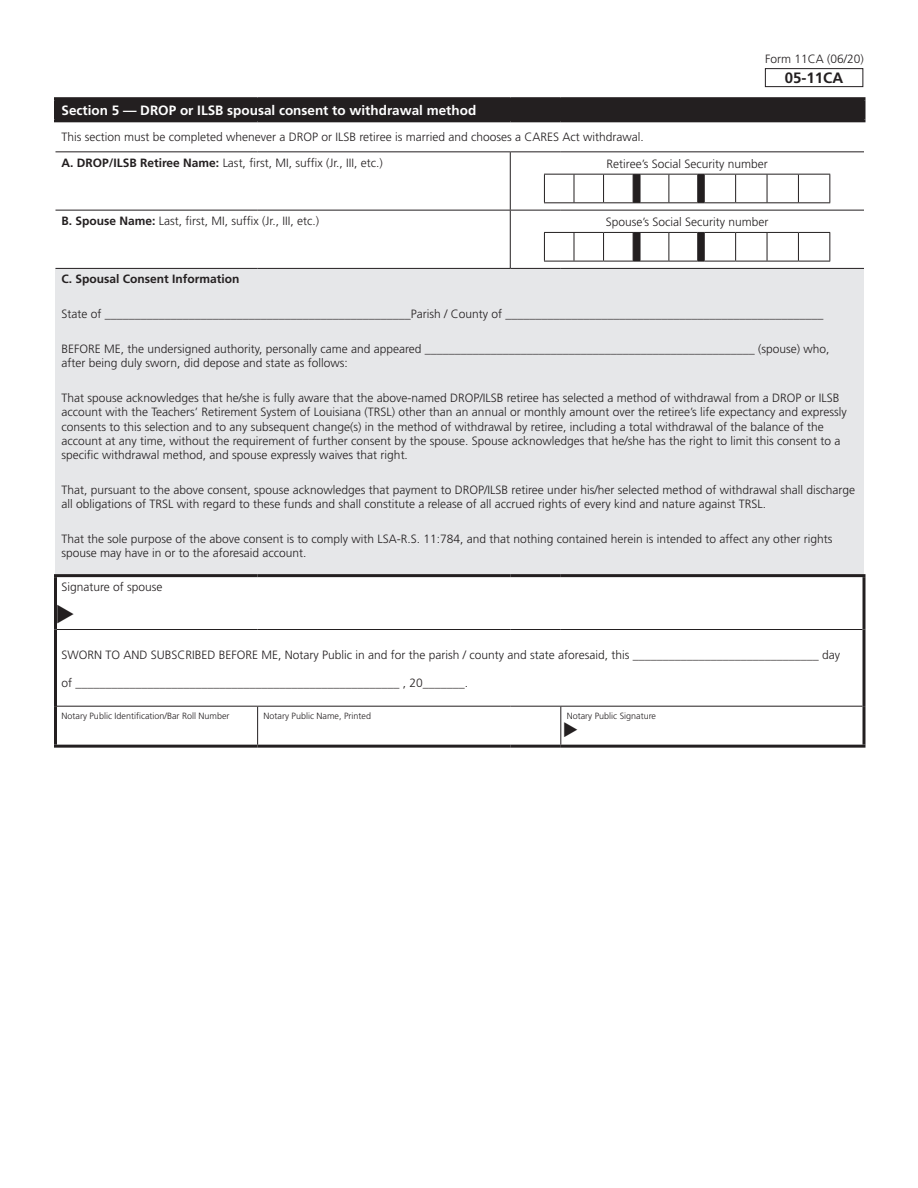
<style>
.page{position:relative;width:918px;height:1188px;background:#fff}
.page>*{position:absolute;margin:0;border:0;box-sizing:border-box;transform-origin:0 0}
.t1{font:700 15px "Frutiger";color:#231f20}
.t2{font:700 13.5px "Frutiger";color:#fff}
.t3{font:300 12px/14.4px "Frutiger";color:#231f20}
.t4{font:700 12px "Frutiger";color:#231f20}
.t5{font:300 9px "Frutiger";color:#231f20}
.s1{font-weight:700}
</style>
<div class="page">
<div style="left:56px;top:99px;width:808px;height:22px;background:#231f20"></div>
<div style="left:56px;top:268px;width:808px;height:308px;background:#e6e7e9"></div>
<hr style="left:57px;top:706px;width:201px;height:1px;background:#231f20">
<hr style="left:258px;top:706px;width:252px;height:1px;background:#231f20">
<hr style="left:257px;top:707px;width:1px;height:38px;background:#231f20">
<hr style="left:510px;top:706px;width:51px;height:1px;background:#231f20">
<hr style="left:561px;top:706px;width:301px;height:1px;background:#231f20">
<hr style="left:560px;top:707px;width:1px;height:38px;background:#231f20">
<hr style="left:57px;top:629px;width:201px;height:1px;background:#231f20">
<hr style="left:258px;top:629px;width:252px;height:1px;background:#231f20">
<hr style="left:510px;top:629px;width:51px;height:1px;background:#231f20">
<hr style="left:561px;top:629px;width:301px;height:1px;background:#231f20">
<hr style="left:510px;top:152px;width:1px;height:58px;background:#231f20">
<hr style="left:56px;top:210px;width:202px;height:1px;background:#231f20">
<hr style="left:258px;top:210px;width:252px;height:1px;background:#231f20">
<hr style="left:510px;top:210px;width:51px;height:1px;background:#231f20">
<hr style="left:510px;top:211px;width:1px;height:57px;background:#231f20">
<hr style="left:561px;top:210px;width:303px;height:1px;background:#231f20">
<hr style="left:56px;top:151px;width:202px;height:1px;background:#231f20">
<hr style="left:258px;top:151px;width:252px;height:1px;background:#231f20">
<hr style="left:510px;top:151px;width:51px;height:1px;background:#231f20">
<hr style="left:561px;top:151px;width:303px;height:1px;background:#231f20">
<hr style="left:54px;top:97px;width:204px;height:3px;background:#231f20">
<hr style="left:54px;top:100px;width:3px;height:19px;background:#231f20">
<hr style="left:258px;top:97px;width:252px;height:3px;background:#231f20">
<hr style="left:510px;top:97px;width:51px;height:3px;background:#231f20">
<hr style="left:561px;top:97px;width:305px;height:3px;background:#231f20">
<svg style="left:864px;top:100px;width:2px;height:19px"></svg>
<hr style="left:54px;top:119px;width:204px;height:3px;background:#231f20">
<hr style="left:258px;top:119px;width:252px;height:3px;background:#231f20">
<hr style="left:510px;top:119px;width:51px;height:3px;background:#231f20">
<hr style="left:561px;top:119px;width:305px;height:3px;background:#231f20">
<hr style="left:54px;top:574px;width:204px;height:3px;background:#231f20">
<hr style="left:54px;top:577px;width:3px;height:53px;background:#231f20">
<hr style="left:258px;top:574px;width:252px;height:3px;background:#231f20">
<hr style="left:510px;top:574px;width:51px;height:3px;background:#231f20">
<hr style="left:561px;top:574px;width:305px;height:3px;background:#231f20">
<svg style="left:862px;top:577px;width:4px;height:53px"></svg>
<hr style="left:54px;top:630px;width:3px;height:76px;background:#231f20">
<svg style="left:862px;top:630px;width:4px;height:76px"></svg>
<hr style="left:54px;top:706px;width:3px;height:39px;background:#231f20">
<svg style="left:862px;top:706px;width:4px;height:39px"></svg>
<hr style="left:54px;top:745px;width:204px;height:3px;background:#231f20">
<hr style="left:258px;top:745px;width:252px;height:3px;background:#231f20">
<hr style="left:510px;top:745px;width:51px;height:3px;background:#231f20">
<hr style="left:561px;top:745px;width:305px;height:3px;background:#231f20">
<hr style="left:56px;top:268px;width:202px;height:1px;background:#231f20">
<hr style="left:258px;top:268px;width:252px;height:1px;background:#231f20">
<hr style="left:510px;top:268px;width:51px;height:1px;background:#231f20">
<hr style="left:561px;top:268px;width:303px;height:1px;background:#231f20">
<hr style="left:544px;top:174px;width:30px;height:1px;background:#231f20">
<svg style="left:544px;top:175px;width:1px;height:27px"></svg>
<hr style="left:574px;top:174px;width:30px;height:1px;background:#231f20">
<svg style="left:574px;top:175px;width:1px;height:27px"></svg>
<hr style="left:704px;top:174px;width:32px;height:1px;background:#231f20">
<hr style="left:736px;top:174px;width:31px;height:1px;background:#231f20">
<svg style="left:735px;top:175px;width:1px;height:27px"></svg>
<hr style="left:767px;top:174px;width:31px;height:1px;background:#231f20">
<svg style="left:767px;top:175px;width:1px;height:27px"></svg>
<hr style="left:798px;top:174px;width:32px;height:1px;background:#231f20">
<svg style="left:798px;top:175px;width:1px;height:27px"></svg>
<svg style="left:829px;top:175px;width:1px;height:27px"></svg>
<hr style="left:544px;top:202px;width:30px;height:1px;background:#231f20">
<hr style="left:574px;top:202px;width:30px;height:1px;background:#231f20">
<svg style="left:603px;top:174px;width:102px;height:29px"></svg>
<hr style="left:704px;top:202px;width:32px;height:1px;background:#231f20">
<hr style="left:736px;top:202px;width:31px;height:1px;background:#231f20">
<hr style="left:767px;top:202px;width:31px;height:1px;background:#231f20">
<hr style="left:798px;top:202px;width:32px;height:1px;background:#231f20">
<hr style="left:544px;top:232px;width:30px;height:1px;background:#231f20">
<svg style="left:544px;top:233px;width:1px;height:28px"></svg>
<hr style="left:574px;top:232px;width:30px;height:1px;background:#231f20">
<svg style="left:574px;top:233px;width:1px;height:28px"></svg>
<hr style="left:704px;top:232px;width:32px;height:1px;background:#231f20">
<hr style="left:736px;top:232px;width:31px;height:1px;background:#231f20">
<svg style="left:735px;top:233px;width:1px;height:28px"></svg>
<hr style="left:767px;top:232px;width:31px;height:1px;background:#231f20">
<svg style="left:767px;top:233px;width:1px;height:28px"></svg>
<hr style="left:798px;top:232px;width:32px;height:1px;background:#231f20">
<svg style="left:798px;top:233px;width:1px;height:28px"></svg>
<svg style="left:829px;top:233px;width:1px;height:28px"></svg>
<hr style="left:544px;top:261px;width:30px;height:1px;background:#231f20">
<hr style="left:574px;top:261px;width:30px;height:1px;background:#231f20">
<svg style="left:603px;top:232px;width:102px;height:30px"></svg>
<hr style="left:704px;top:261px;width:32px;height:1px;background:#231f20">
<hr style="left:736px;top:261px;width:31px;height:1px;background:#231f20">
<hr style="left:767px;top:261px;width:31px;height:1px;background:#231f20">
<hr style="left:798px;top:261px;width:32px;height:1px;background:#231f20">
<div style="left:765px;top:68px;width:98px;height:19px;border:1px solid #231f20"></div>
<p class="t3" style="left:765px;top:52px;width:100px">Form 11CA (06/20)</p>
<p class="t1" style="left:785px;top:69px;width:60px">05-11CA</p>
<p class="t2" style="left:62px;top:102px;width:416px">Section 5 — DROP or ILSB spousal consent to withdrawal method</p>
<p class="t3" style="left:62px;top:130px;width:584px">This section must be completed whenever a DROP or ILSB retiree is married and chooses a CARES Act withdrawal.</p>
<p class="t3" style="left:62px;top:156px;width:323px"><span class="s1">A. DROP/ILSB Retiree Name:</span> Last, first, MI, suffix (Jr., III, etc.)</p>
<p class="t3" style="left:607px;top:157px;width:163px">Retiree’s Social Security number</p>
<p class="t3" style="left:62px;top:214px;width:259px"><span class="s1">B. Spouse Name:</span> Last, first, MI, suffix (Jr., III, etc.)</p>
<p class="t3" style="left:606px;top:215px;width:164px">Spouse’s Social Security number</p>
<p class="t4" style="left:62px;top:272px;width:180px">C. Spousal Consent Information</p>
<p class="t3" style="left:62px;top:307px;width:764px">State of ___________________________________________________Parish / County of _____________________________________________________</p>
<p class="t3" style="left:62px;top:342px;width:770px">BEFORE ME, the undersigned authority, personally came and appeared _______________________________________________________ (spouse) who, after being duly sworn, did depose and state as follows:</p>
<p class="t3" style="left:62px;top:391px;width:787px">That spouse acknowledges that he/she is fully aware that the above-named DROP/ILSB retiree has selected a method of withdrawal from a DROP or ILSB account with the Teachers’ Retirement System of Louisiana (TRSL) other than an annual or monthly amount over the retiree’s life expectancy and expressly consents to this selection and to any subsequent change(s) in the method of withdrawal by retiree, including a total withdrawal of the balance of the account at any time, without the requirement of further consent by the spouse. Spouse acknowledges that he/she has the right to limit this consent to a specific withdrawal method, and spouse expressly waives that right.</p>
<p class="t3" style="left:62px;top:483px;width:795px">That, pursuant to the above consent, spouse acknowledges that payment to DROP/ILSB retiree under his/her selected method of withdrawal shall discharge all obligations of TRSL with regard to these funds and shall constitute a release of all accrued rights of every kind and nature against TRSL.</p>
<p class="t3" style="left:62px;top:532px;width:773px">That the sole purpose of the above consent is to comply with LSA-R.S. 11:784, and that nothing contained herein is intended to affect any other rights spouse may have in or to the aforesaid account.</p>
<p class="t3" style="left:62px;top:580px;width:103px">Signature of spouse</p>
<p class="t3" style="left:62px;top:648px;width:780px">SWORN TO AND SUBSCRIBED BEFORE ME, Notary Public in and for the parish / county and state aforesaid, this _______________________________ day</p>
<p class="t3" style="left:62px;top:676px;width:408px">of ______________________________________________________ , 20_______.</p>
<p class="t5" style="left:62px;top:711px;width:170px">Notary Public Identification/Bar Roll Number</p>
<p class="t5" style="left:264px;top:711px;width:109px">Notary Public Name, Printed</p>
<p class="t5" style="left:567px;top:711px;width:91px">Notary Public Signature</p>
</div>
